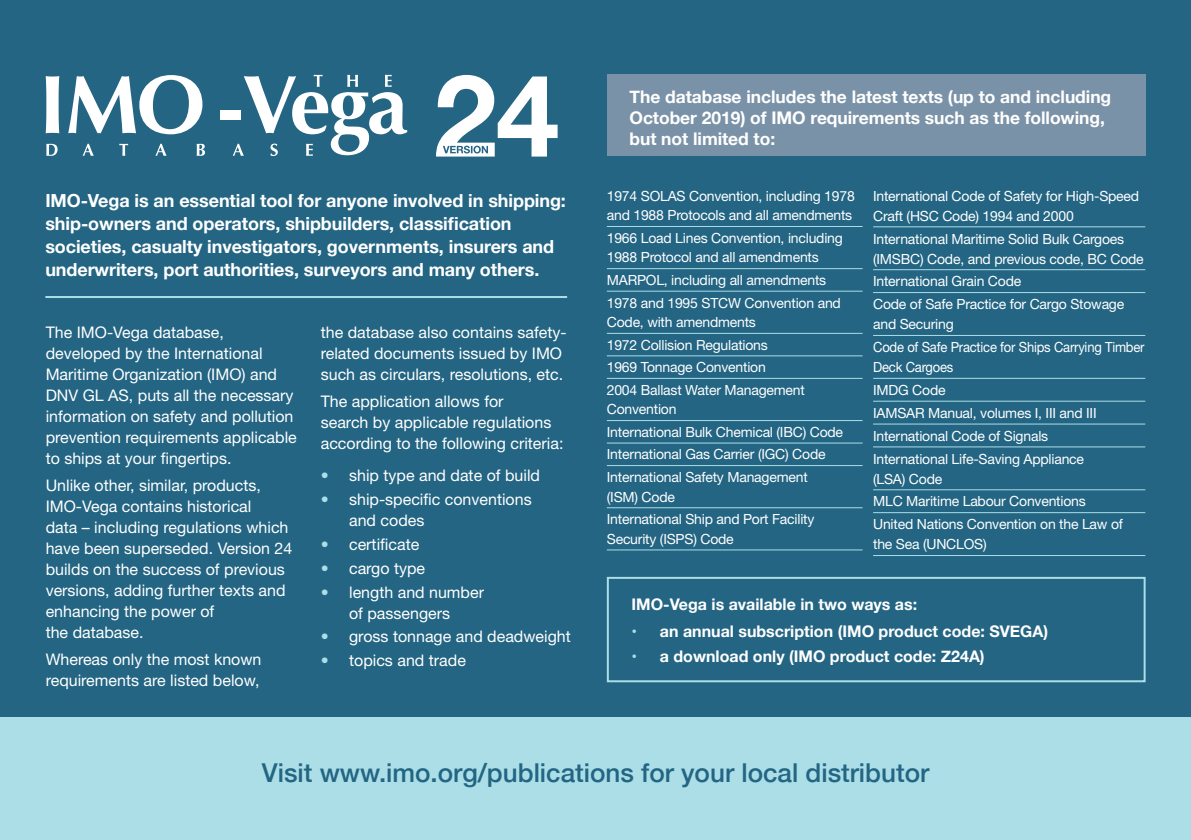
<style>
.page{position:relative;width:1191px;height:840px;background:#fff}
.page>*{position:absolute;margin:0;border:0;box-sizing:border-box;transform-origin:0 0}
.t1{font:500 26px "Helvetica Neue";color:#236583}
.t2{font:700 18px/23px "Helvetica Neue";letter-spacing:-.005em;color:#fff}
.t3{font:700 17.4px/21px "Helvetica Neue";color:#fff}
.t4{font:16px/21px "Helvetica Neue";color:#fff}
.t5{font:700 16px "Helvetica Neue";color:#fff}
.t6{font:14px/22.4px "Helvetica Neue";letter-spacing:-.015em;color:#fff}
.t7{font:14px/22.8px "Helvetica Neue";letter-spacing:-.015em;color:#fff;scale:.93 1}
.s1{color:#abdee7}
</style>
<div class="page">
<div style="left:0;top:0;width:1191px;height:839px;background:#236583"></div>
<div style="left:0;top:717px;width:1191px;height:122px;background:#abdee7"></div>
<svg style="left:46px;top:76px;width:13px;height:57px"></svg>
<svg style="left:68px;top:75px;width:134px;height:59px"></svg>
<div style="left:220px;top:110px;width:21px;height:9px;background:#fff"></div>
<svg style="left:46px;top:144px;width:12px;height:12px"></svg>
<svg style="left:83px;top:144px;width:11px;height:12px"></svg>
<svg style="left:119px;top:144px;width:9px;height:12px"></svg>
<svg style="left:155px;top:144px;width:12px;height:12px"></svg>
<svg style="left:197px;top:144px;width:8px;height:12px"></svg>
<svg style="left:233px;top:75px;width:174px;height:81px"></svg>
<hr style="left:45px;top:296px;width:522px;height:2px;background:#abdee7">
<div style="left:607px;top:576px;width:538px;height:106px;border:2px solid #abdee7"></div>
<hr style="left:607px;top:226px;width:255px;height:1px;background:#abdee7">
<hr style="left:607px;top:268px;width:255px;height:1px;background:#abdee7">
<hr style="left:607px;top:290px;width:255px;height:1px;background:#abdee7">
<hr style="left:607px;top:332px;width:255px;height:1px;background:#abdee7">
<hr style="left:607px;top:355px;width:255px;height:1px;background:#abdee7">
<hr style="left:607px;top:377px;width:255px;height:1px;background:#abdee7">
<hr style="left:607px;top:420px;width:255px;height:1px;background:#abdee7">
<hr style="left:607px;top:442px;width:255px;height:1px;background:#abdee7">
<hr style="left:607px;top:465px;width:255px;height:1px;background:#abdee7">
<hr style="left:607px;top:507px;width:255px;height:1px;background:#abdee7">
<hr style="left:607px;top:549px;width:255px;height:1px;background:#abdee7">
<hr style="left:873px;top:226px;width:272px;height:1px;background:#abdee7">
<hr style="left:873px;top:269px;width:272px;height:1px;background:#abdee7">
<hr style="left:873px;top:292px;width:272px;height:1px;background:#abdee7">
<hr style="left:873px;top:335px;width:272px;height:1px;background:#abdee7">
<hr style="left:873px;top:377px;width:272px;height:1px;background:#abdee7">
<hr style="left:873px;top:400px;width:272px;height:1px;background:#abdee7">
<hr style="left:873px;top:423px;width:272px;height:1px;background:#abdee7">
<hr style="left:873px;top:446px;width:272px;height:1px;background:#abdee7">
<hr style="left:873px;top:489px;width:272px;height:1px;background:#abdee7">
<hr style="left:873px;top:512px;width:272px;height:1px;background:#abdee7">
<hr style="left:873px;top:554px;width:272px;height:1px;background:#abdee7">
<div style="left:607px;top:75px;width:538px;height:81px;background:#7a92a8"></div>
<svg style="left:436px;top:75px;width:121px;height:81px"></svg>
<p class="t3" style="left:629px;top:87px;width:483px">The database includes the latest texts (up to and including<br>October 2019) of IMO requirements such as the following, but not limited to:</p>
<p class="t2" style="left:45px;top:189px;width:522px">IMO-Vega is an essential tool for anyone involved in shipping: ship-owners and operators, shipbuilders, classification societies, casualty investigators, governments, insurers and underwriters, port authorities, surveyors and many others.</p>
<p class="t6" style="left:607px;top:185px;width:249px;line-height:19.6px">1974 SOLAS Convention, including 1978 and 1988 Protocols and all amendments</p>
<p class="t6" style="left:873px;top:185px;width:267px;line-height:20px">International Code of Safety for High-Speed<br>Craft (HSC Code) 1994 and 2000</p>
<p class="t6" style="left:873px;top:228px;width:272px;line-height:20px">International Maritime Solid Bulk Cargoes (IMSBC) Code, and previous code, BC Code</p>
<p class="t6" style="left:873px;top:269px;width:253px">International Grain Code<br>Code of Safe Practice for Cargo Stowage</p>
<p class="t6" style="left:873px;top:312px;width:273px">and Securing<br>Code of Safe Practice for Ships Carrying Timber</p>
<p class="t7" style="left:873px;top:355px;width:242px">Deck Cargoes<br>IMDG Code<br>IAMSAR Manual, volumes I, III and III<br>International Code of Signals<br>International Life-Saving Appliance</p>
<p class="t6" style="left:873px;top:466px;width:251px">(LSA) Code<br>MLC Maritime Labour Conventions<br>United Nations Convention on the Law of</p>
<p class="t6" style="left:873px;top:532px;width:115px">the Sea (UNCLOS)</p>
<p class="t6" style="left:607px;top:228px;width:237px;line-height:19.6px">1966 Load Lines Convention, including<br>1988 Protocol and all amendments</p>
<p class="t6" style="left:607px;top:268px;width:235px">MARPOL, including all amendments<br>1978 and 1995 STCW Convention and</p>
<p class="t6" style="left:607px;top:310px;width:199px">Code, with amendments<br>1972 Collision Regulations<br>1969 Tonnage Convention<br>2004 Ballast Water Management</p>
<p class="t6" style="left:607px;top:398px;width:238px">Convention<br>International Bulk Chemical (IBC) Code<br>International Gas Carrier (IGC) Code<br>International Safety Management</p>
<p class="t6" style="left:607px;top:485px;width:209px">(ISM) Code<br>International Ship and Port Facility</p>
<p class="t6" style="left:607px;top:527px;width:128px">Security (ISPS) Code</p>
<p class="t4" style="left:46px;top:321px;width:253px">The IMO-Vega database, developed by the International<br>Maritime Organization (IMO) and<br>DNV GL AS, puts all the necessary information on safety and pollution prevention requirements applicable to ships at your fingertips.</p>
<p class="t4" style="left:46px;top:474px;width:248px">Unlike other, similar, products,<br>IMO-Vega contains historical<br>data – including regulations which have been superseded. Version 24 builds on the success of previous versions, adding further texts and enhancing the power of<br>the database.</p>
<p class="t4" style="left:46px;top:647px;width:217px">Whereas only the most known requirements are listed below,</p>
<p class="t4" style="left:321px;top:321px;width:247px">the database also contains safety&shy;related documents issued by IMO such as circulars, resolutions, etc.</p>
<p class="t4" style="left:321px;top:390px;width:244px">The application allows for<br>search by applicable regulations according to the following criteria:</p>
<p class="t4" style="left:321px;top:464px;width:221px"><span class="s1">•</span> ship type and date of build</p>
<p class="t4" style="left:349px;top:488px;width:184px;text-indent:-28px"><span class="s1">•</span> ship-specific conventions and codes</p>
<p class="t4" style="left:321px;top:533px;width:100px"><span class="s1">•</span> certificate</p>
<p class="t4" style="left:321px;top:557px;width:106px"><span class="s1">•</span> cargo type</p>
<p class="t4" style="left:321px;top:580px;width:165px;text-align:center"><span class="s1">•</span> length and number of passengers</p>
<p class="t4" style="left:321px;top:625px;width:252px"><span class="s1">•</span> gross tonnage and deadweight</p>
<p class="t4" style="left:321px;top:649px;width:147px"><span class="s1">•</span> topics and trade</p>
<p class="t5" style="left:631px;top:591px;width:287px">IMO-Vega is available in two ways as:</p>
<p class="t5" style="left:631px;top:618px;width:418px"><span class="s1">•</span> an annual subscription (IMO product code: SVEGA)</p>
<p class="t5" style="left:631px;top:643px;width:355px"><span class="s1">•</span> a download only (IMO product code: Z24A)</p>
<h1 class="t1" style="left:262px;top:751px;width:669px">Visit www.imo.org/publications for your local distributor</h1>
</div>
